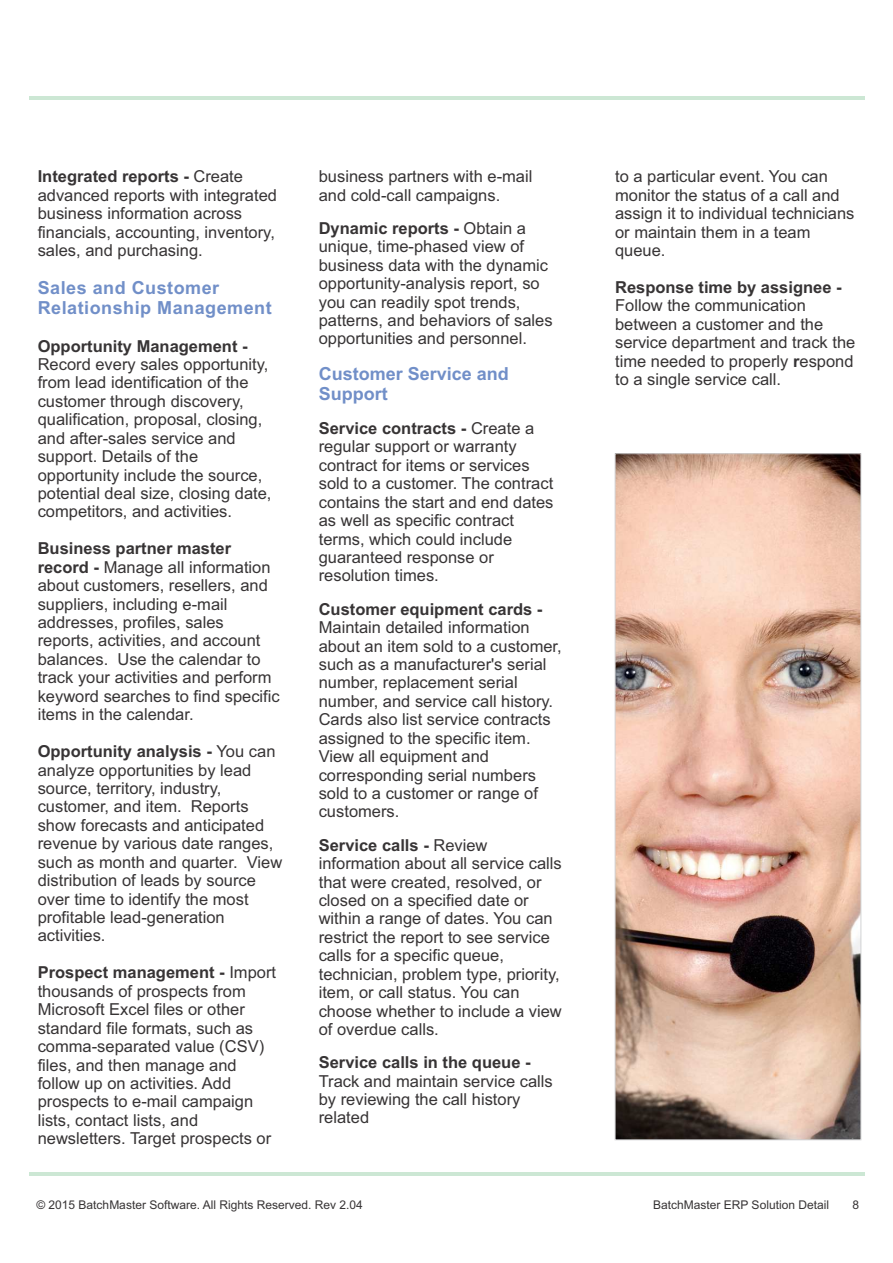
<style>
.page{position:relative;width:893px;height:1263px;background:#fff}
.page>*{position:absolute;margin:0;border:0;box-sizing:border-box;transform-origin:0 0}
.t1{font:700 18px/20.1px "Arial";letter-spacing:.03em;color:#718fc8}
.t2{font:700 18px/20.1px "Arial";color:#718fc8}
.t3{font:16.5px/18.5px "Arial";color:#373435}
.t4{font:700 16.5px "Arial";color:#373435}
.t5{font:12px "Arial";color:#373435}
.s1{font-weight:700}
</style>
<div class="page">
<img style="left:617px;top:456px;width:242px;height:682px">
<div style="left:615px;top:454px;width:246px;height:686px;border:1px solid #d2d3d5"></div>
<hr style="left:29px;top:1172px;width:835px;height:3px;background:#cce7d4">
<hr style="left:29px;top:97px;width:835px;height:3px;background:#cce7d4">
<p class="t3" style="left:38px;top:169px;width:241px"><span class="s1">Integrated reports -</span> Create advanced reports with integrated business information across financials, accounting, inventory, sales, and purchasing.</p>
<p class="t1" style="left:38px;top:279px;width:236px">Sales and Customer<br>Relationship Management</p>
<p class="t4" style="left:38px;top:339px;width:211px">Opportunity Management -</p>
<p class="t3" style="left:38px;top:356px;width:235px">Record every sales opportunity, from lead identification of the customer through discovery, qualification, proposal, closing, and after-sales service and support. Details of the opportunity include the source, potential deal size, closing date, competitors, and activities.</p>
<p class="t3" style="left:38px;top:541px;width:244px"><span class="s1">Business partner master record -</span> Manage all information about customers, resellers, and suppliers, including e-mail addresses, profiles, sales reports, activities, and account balances. Use the calendar to track your activities and perform keyword searches to find specific items in the calendar.</p>
<p class="t3" style="left:38px;top:744px;width:246px"><span class="s1">Opportunity analysis -</span> You can analyze opportunities by lead source, territory, industry, customer, and item. Reports show forecasts and anticipated revenue by various date ranges, such as month and quarter. View distribution of leads by source over time to identify the most profitable lead-generation activities.</p>
<p class="t3" style="left:38px;top:965px;width:240px"><span class="s1">Prospect management -</span> Import thousands of prospects from<br>Microsoft Excel files or other standard file formats, such as comma-separated value (CSV) files, and then manage and follow up on activities. Add prospects to e-mail campaign lists, contact lists, and newsletters. Target prospects or</p>
<p class="t3" style="left:319px;top:169px;width:215px">business partners with e-mail and cold-call campaigns.</p>
<p class="t3" style="left:319px;top:220px;width:235px"><span class="s1">Dynamic reports -</span> Obtain a unique, time-phased view of business data with the dynamic opportunity-analysis report, so you can readily spot trends, patterns, and behaviors of sales opportunities and personnel.</p>
<p class="t2" style="left:319px;top:365px;width:192px">Customer Service and<br>Support</p>
<p class="t3" style="left:319px;top:420px;width:236px"><span class="s1">Service contracts -</span> Create a regular support or warranty contract for items or services sold to a customer. The contract contains the start and end dates as well as specific contract terms, which could include guaranteed response or resolution times.</p>
<p class="t4" style="left:319px;top:603px;width:225px">Customer equipment cards -</p>
<p class="t3" style="left:319px;top:620px;width:245px">Maintain detailed information about an item sold to a customer, such as a manufacturer's serial number, replacement serial number, and service call history.<br>Cards also list service contracts assigned to the specific item.<br>View all equipment and corresponding serial numbers sold to a customer or range of customers.</p>
<p class="t3" style="left:319px;top:837px;width:245px"><span class="s1">Service calls -</span> Review information about all service calls that were created, resolved, or closed on a specified date or within a range of dates. You can restrict the report to see service calls for a specific queue, technician, problem type, priority, item, or call status. You can choose whether to include a view of overdue calls.</p>
<p class="t4" style="left:319px;top:1056px;width:213px">Service calls in the queue -</p>
<p class="t3" style="left:319px;top:1073px;width:236px">Track and maintain service calls by reviewing the call history related</p>
<p class="t3" style="left:615px;top:169px;width:241px">to a particular event. You can monitor the status of a call and assign it to individual technicians or maintain them in a team queue.</p>
<p class="t4" style="left:615px;top:281px;width:228px">Response time by assignee -</p>
<p class="t3" style="left:615px;top:298px;width:242px">Follow the communication between a customer and the service department and track the time needed to properly <span class="s1">r</span>espond to a single service call.</p>
<p class="t5" style="left:36px;top:1200px;width:328px">© 2015 BatchMaster Software. All Rights Reserved. Rev 2.04</p>
<p class="t5" style="left:653px;top:1200px;width:177px">BatchMaster ERP Solution Detail</p>
<p class="t5" style="left:852px;top:1200px;width:8px">8</p>
</div>
